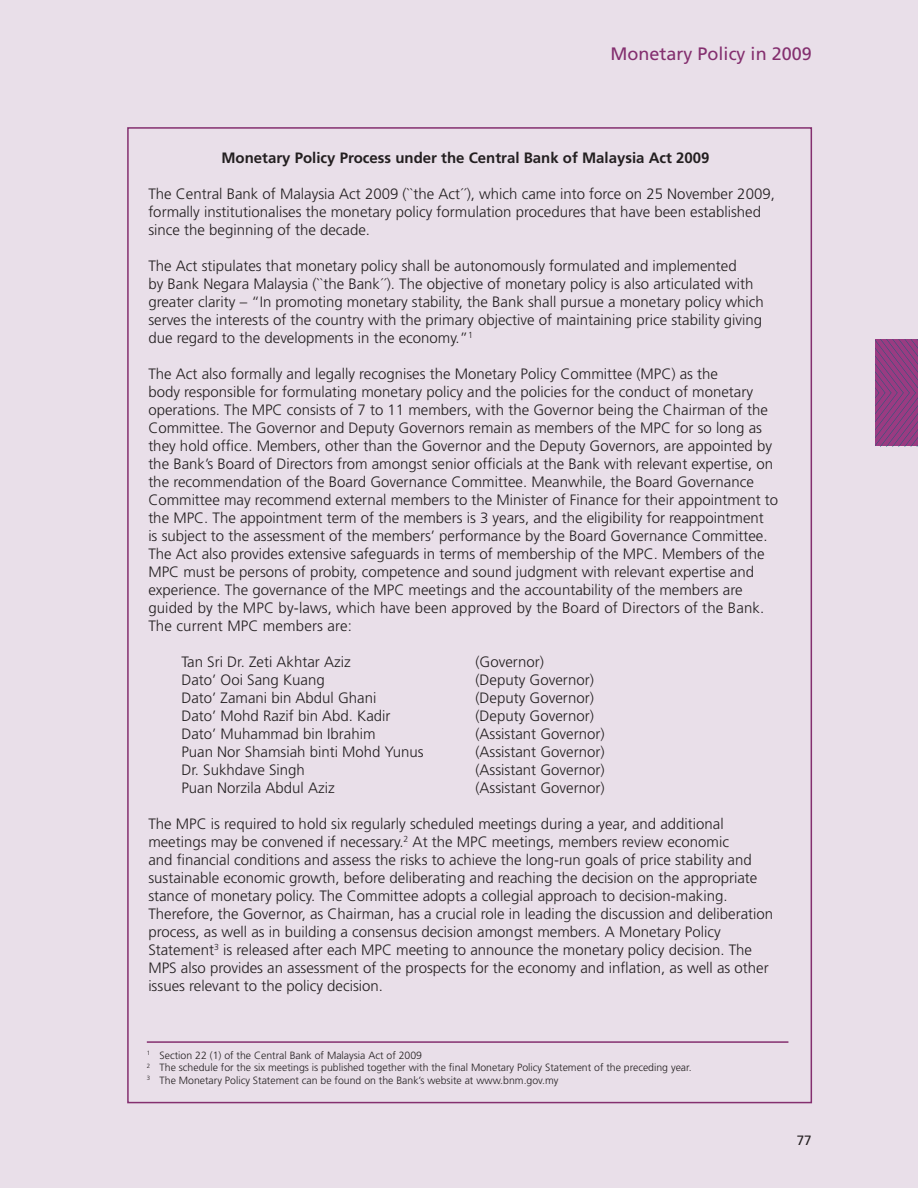
<style>
.page{position:relative;width:918px;height:1188px;background:#e9dfe9}
.page>*{position:absolute;margin:0;border:0;box-sizing:border-box;transform-origin:0 0}
.t1{font:18px "Frutiger";color:#842f6f}
.t2{font:300 15px/18px "Frutiger";color:#231f20}
.t3{font:700 15px "Frutiger";color:#231f20}
.t4{font:13.5px "Frutiger";color:#231f20}
.t5{font:300 10.5px/12.6px "Frutiger";color:#231f20}
</style>
<div class="page">
<svg style="left:875px;top:340px;width:43px;height:106px;background:#8d3e81"></svg>
<hr style="left:147px;top:1041px;width:641px;height:2px;background:#842f6f">
<p class="t1" style="left:611px;top:47px;width:203px">Monetary Policy in 2009</p>
<p class="t3" style="left:221px;top:152px;width:490px">Monetary Policy Process under the Central Bank of Malaysia Act 2009</p>
<p class="t2" style="left:148px;top:186px;width:628px">The Central Bank of Malaysia Act 2009 (``the Act´´), which came into force on 25 November 2009, formally institutionalises the monetary policy formulation procedures that have been established since the beginning of the decade.</p>
<p class="t2" style="left:148px;top:258px;width:617px">The Act stipulates that monetary policy shall be autonomously formulated and implemented<br>by Bank Negara Malaysia (``the Bank´´). The objective of monetary policy is also articulated with greater clarity – “In promoting monetary stability, the Bank shall pursue a monetary policy which serves the interests of the country with the primary objective of maintaining price stability giving due regard to the developments in the economy.”<sup>1</sup></p>
<p class="t2" style="left:148px;top:366px;width:632px">The Act also formally and legally recognises the Monetary Policy Committee (MPC) as the<br>body responsible for formulating monetary policy and the policies for the conduct of monetary operations. The MPC consists of 7 to 11 members, with the Governor being the Chairman of the Committee. The Governor and Deputy Governors remain as members of the MPC for so long as they hold office. Members, other than the Governor and the Deputy Governors, are appointed by the Bank’s Board of Directors from amongst senior officials at the Bank with relevant expertise, on the recommendation of the Board Governance Committee. Meanwhile, the Board Governance Committee may recommend external members to the Minister of Finance for their appointment to the MPC. The appointment term of the members is 3 years, and the eligibility for reappointment<br>is subject to the assessment of the members’ performance by the Board Governance Committee.<br>The Act also provides extensive safeguards in terms of membership of the MPC. Members of the MPC must be persons of probity, competence and sound judgment with relevant expertise and experience. The governance of the MPC meetings and the accountability of the members are guided by the MPC by-laws, which have been approved by the Board of Directors of the Bank.<br>The current MPC members are:</p>
<p class="t2" style="left:181px;top:654px;width:171px">Tan Sri Dr. Zeti Akhtar Aziz</p>
<p class="t2" style="left:475px;top:654px;width:70px">(Governor)</p>
<p class="t2" style="left:181px;top:672px;width:145px">Dato’ Ooi Sang Kuang</p>
<p class="t2" style="left:475px;top:672px;width:120px">(Deputy Governor)</p>
<p class="t2" style="left:181px;top:690px;width:197px">Dato’ Zamani bin Abdul Ghani</p>
<p class="t2" style="left:475px;top:690px;width:120px">(Deputy Governor)</p>
<p class="t2" style="left:181px;top:708px;width:211px">Dato’ Mohd Razif bin Abd. Kadir</p>
<p class="t2" style="left:475px;top:708px;width:120px">(Deputy Governor)</p>
<p class="t2" style="left:181px;top:726px;width:196px">Dato’ Muhammad bin Ibrahim</p>
<p class="t2" style="left:475px;top:726px;width:131px">(Assistant Governor)</p>
<p class="t2" style="left:181px;top:744px;width:244px">Puan Nor Shamsiah binti Mohd Yunus</p>
<p class="t2" style="left:475px;top:744px;width:131px">(Assistant Governor)</p>
<p class="t2" style="left:181px;top:762px;width:125px">Dr. Sukhdave Singh</p>
<p class="t2" style="left:475px;top:762px;width:131px">(Assistant Governor)</p>
<p class="t2" style="left:181px;top:780px;width:155px">Puan Norzila Abdul Aziz</p>
<p class="t2" style="left:475px;top:780px;width:131px">(Assistant Governor)</p>
<p class="t2" style="left:148px;top:816px;width:626px">The MPC is required to hold six regularly scheduled meetings during a year, and additional meetings may be convened if necessary.<sup>2</sup> At the MPC meetings, members review economic<br>and financial conditions and assess the risks to achieve the long-run goals of price stability and sustainable economic growth, before deliberating and reaching the decision on the appropriate stance of monetary policy. The Committee adopts a collegial approach to decision-making.<br>Therefore, the Governor, as Chairman, has a crucial role in leading the discussion and deliberation process, as well as in building a consensus decision amongst members. A Monetary Policy Statement<sup>3</sup> is released after each MPC meeting to announce the monetary policy decision. The MPS also provides an assessment of the prospects for the economy and inflation, as well as other issues relevant to the policy decision.</p>
<p class="t5" style="left:147px;top:1050px;width:546px"><sup>1</sup> Section 22 (1) of the Central Bank of Malaysia Act of 2009<br><sup>2</sup> The schedule for the six meetings is published together with the final Monetary Policy Statement of the preceding year.<br><sup>3</sup> The Monetary Policy Statement can be found on the Bank’s website at www.bnm.gov.my</p>
<p class="t4" style="left:797px;top:1135px;width:17px">77</p>
</div>
